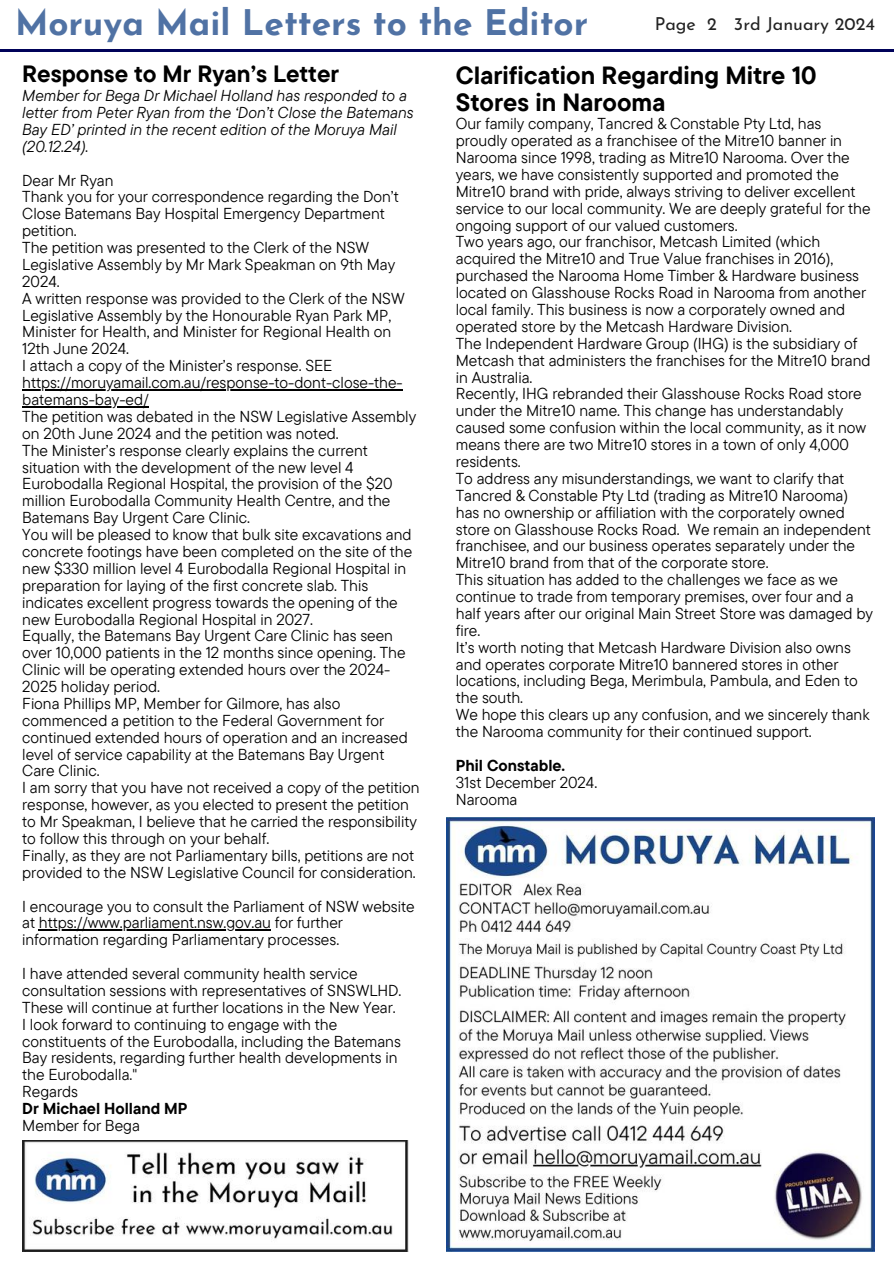
<style>
.page{position:relative;width:894px;height:1264px;background:#fff}
.page>*{position:absolute;margin:0;border:0;box-sizing:border-box;transform-origin:0 0}
.t1{font:700 35.25px "Josefin Sans";color:#5072a4}
.t2{font:700 24.75px/27px "TT Commons Pro";color:#000}
.t3{font:700 23.55px "TT Commons Pro";color:#000}
.t4{font:17.85px "Josefin Sans";color:#222}
.t5{font:15.75px/16.8px "TT Commons Pro";color:#000}
.t6{font:italic 15.75px/16.8px "TT Commons Pro";color:#000}
.t7{font:700 15.75px "TT Commons Pro";color:#000}
</style>
<div class="page">
<hr style="left:0;top:49px;width:893px;height:3px;background:#000259">
<img style="left:22px;top:1140px;width:386px;height:111px">
<img style="left:446px;top:817px;width:428px;height:434px">
<hr style="left:22px;top:389px;width:380px;height:1px;background:#000">
<hr style="left:22px;top:406px;width:127px;height:1px;background:#000">
<hr style="left:39px;top:929px;width:232px;height:1px;background:#000">
<h1 class="t1" style="left:15px;top:8px;width:574px">Moruya Mail Letters to the Editor</h1>
<p class="t4" style="left:654px;top:16px;width:222px">Page 2 3rd January 2024</p>
<h3 class="t3" style="left:22px;top:58px;width:318px">Response to Mr Ryan’s Letter</h3>
<p class="t6" style="left:22px;top:87px;width:393px">Member for Bega Dr Michael Holland has responded to a letter from Peter Ryan from the ‘Don’t Close the Batemans Bay ED’ printed in the recent edition of the Moruya Mail (20.12.24).</p>
<p class="t5" style="left:22px;top:171px;width:399px">Dear Mr Ryan<br>Thank you for your correspondence regarding the Don’t Close Batemans Bay Hospital Emergency Department petition.<br>The petition was presented to the Clerk of the NSW Legislative Assembly by Mr Mark Speakman on 9th May 2024.<br>A written response was provided to the Clerk of the NSW Legislative Assembly by the Honourable Ryan Park MP, Minister for Health, and Minister for Regional Health on 12th June 2024.<br>I attach a copy of the Minister’s response. SEE https://moruyamail.com.au/response-to-dont-close-the&shy;batemans-bay-ed/<br>The petition was debated in the NSW Legislative Assembly on 20th June 2024 and the petition was noted.<br>The Minister’s response clearly explains the current situation with the development of the new level 4<br>Eurobodalla Regional Hospital, the provision of the $20 million Eurobodalla Community Health Centre, and the Batemans Bay Urgent Care Clinic.<br>You will be pleased to know that bulk site excavations and concrete footings have been completed on the site of the new $330 million level 4 Eurobodalla Regional Hospital in preparation for laying of the first concrete slab. This indicates excellent progress towards the opening of the new Eurobodalla Regional Hospital in 2027.<br>Equally, the Batemans Bay Urgent Care Clinic has seen over 10,000 patients in the 12 months since opening. The Clinic will be operating extended hours over the 2024- 2025 holiday period.<br>Fiona Phillips MP, Member for Gilmore, has also commenced a petition to the Federal Government for continued extended hours of operation and an increased level of service capability at the Batemans Bay Urgent Care Clinic.<br>I am sorry that you have not received a copy of the petition response, however, as you elected to present the petition to Mr Speakman, I believe that he carried the responsibility to follow this through on your behalf.<br>Finally, as they are not Parliamentary bills, petitions are not provided to the NSW Legislative Council for consideration.</p>
<p class="t5" style="left:22px;top:897px;width:394px">I encourage you to consult the Parliament of NSW website at https://www.parliament.nsw.gov.au for further information regarding Parliamentary processes.</p>
<p class="t5" style="left:22px;top:964px;width:380px">I have attended several community health service consultation sessions with representatives of SNSWLHD.<br>These will continue at further locations in the New Year.<br>I look forward to continuing to engage with the constituents of the Eurobodalla, including the Batemans Bay residents, regarding further health developments in the Eurobodalla."<br>Regards</p>
<p class="t7" style="left:22px;top:1098px;width:167px">Dr Michael Holland MP</p>
<p class="t5" style="left:22px;top:1116px;width:119px">Member for Bega</p>
<h2 class="t2" style="left:455px;top:61px;width:362px">Clarification Regarding Mitre 10<br>Stores in Narooma</h2>
<p class="t5" style="left:455px;top:115px;width:418px">Our family company, Tancred &amp; Constable Pty Ltd, has proudly operated as a franchisee of the Mitre10 banner in Narooma since 1998, trading as Mitre10 Narooma. Over the years, we have consistently supported and promoted the Mitre10 brand with pride, always striving to deliver excellent service to our local community. We are deeply grateful for the ongoing support of our valued customers.<br>Two years ago, our franchisor, Metcash Limited (which acquired the Mitre10 and True Value franchises in 2016), purchased the Narooma Home Timber &amp; Hardware business located on Glasshouse Rocks Road in Narooma from another local family. This business is now a corporately owned and operated store by the Metcash Hardware Division.<br>The Independent Hardware Group (IHG) is the subsidiary of Metcash that administers the franchises for the Mitre10 brand in Australia.<br>Recently, IHG rebranded their Glasshouse Rocks Road store under the Mitre10 name. This change has understandably caused some confusion within the local community, as it now means there are two Mitre10 stores in a town of only 4,000 residents.<br>To address any misunderstandings, we want to clarify that Tancred &amp; Constable Pty Ltd (trading as Mitre10 Narooma) has no ownership or affiliation with the corporately owned store on Glasshouse Rocks Road. We remain an independent franchisee, and our business operates separately under the Mitre10 brand from that of the corporate store.<br>This situation has added to the challenges we face as we continue to trade from temporary premises, over four and a half years after our original Main Street Store was damaged by fire.<br>It’s worth noting that Metcash Hardware Division also owns and operates corporate Mitre10 bannered stores in other locations, including Bega, Merimbula, Pambula, and Eden to the south.<br>We hope this clears up any confusion, and we sincerely thank the Narooma community for their continued support.</p>
<p class="t7" style="left:455px;top:755px;width:111px">Phil Constable.</p>
<p class="t5" style="left:455px;top:773px;width:143px">31st December 2024.<br>Narooma</p>
</div>
